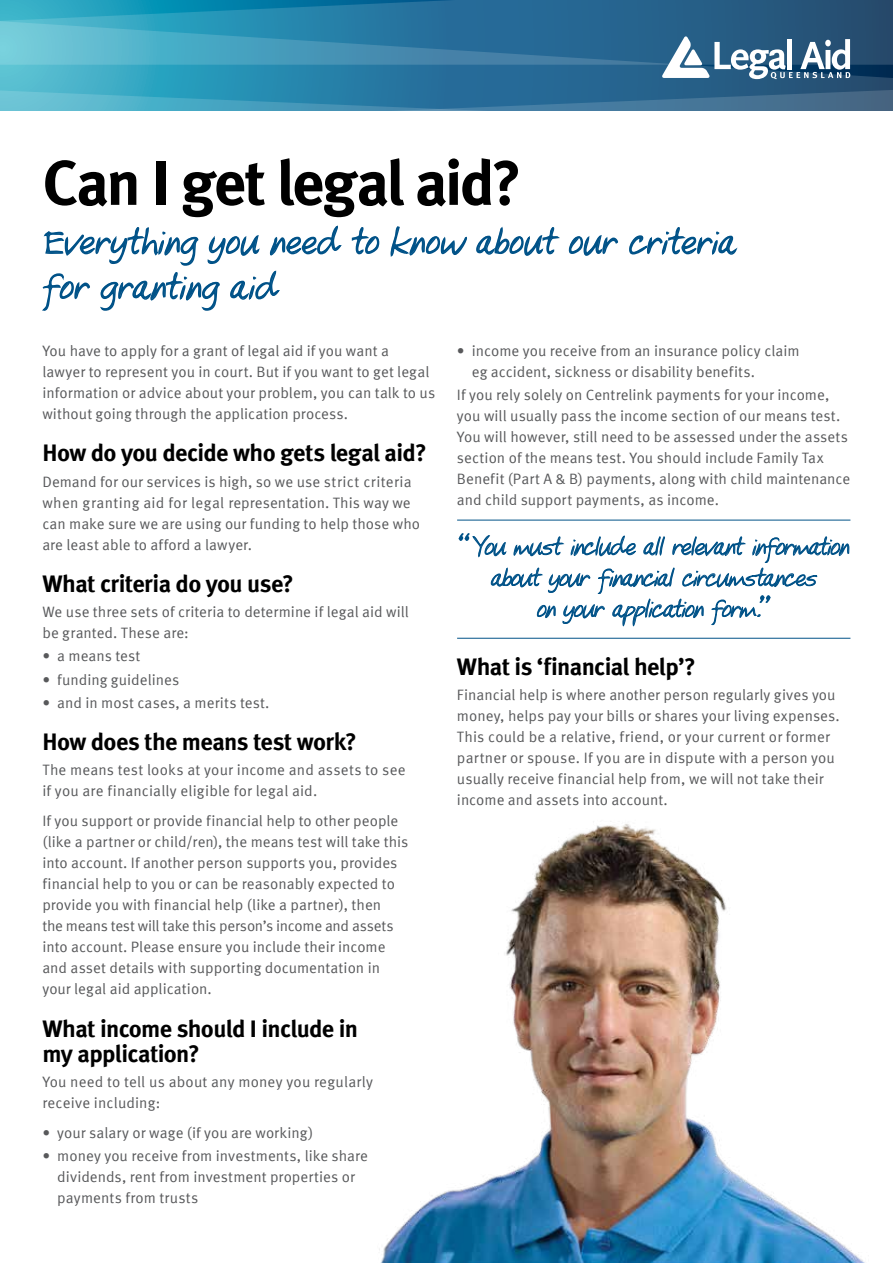
<style>
.page{position:relative;width:893px;height:1263px;background:#fff}
.page>*{position:absolute;margin:0;border:0;box-sizing:border-box;transform-origin:0 0}
.t1{font:700 63px "Meta Offc";letter-spacing:-.04em;color:#000}
.t2{font:37.5px/45px "Kyles Hand";letter-spacing:.015em;color:#005288}
.t3{font:25.65px "Kyles Hand";letter-spacing:-.04em;color:#005288}
.t4{font:700 24px/25.5px "Meta Offc";letter-spacing:-.03em;color:#000}
.t5{font:15px/21px "Meta Offc Norm";letter-spacing:.005em;color:#58595b}
</style>
<div class="page">
<img style="left:379px;top:821px;width:486px;height:442px">
<svg style="left:351px;top:227px;width:29px;height:28px"></svg>
<svg style="left:390px;top:226px;width:77px;height:31px"></svg>
<svg style="left:476px;top:226px;width:84px;height:30px"></svg>
<svg style="left:568px;top:235px;width:50px;height:21px"></svg>
<svg style="left:629px;top:227px;width:109px;height:28px"></svg>
<svg style="left:42px;top:225px;width:300px;height:86px"></svg>
<hr style="left:457px;top:520px;width:393px;height:1px;background:#005288">
<hr style="left:457px;top:638px;width:393px;height:1px;background:#005288">
<svg style="left:459px;top:533px;width:390px;height:94px"></svg>
<svg style="left:0;top:0;width:893px;height:111px;background:#3882a5"></svg>
<h1 class="t1" style="left:42px;top:145px;width:481px">Can I get legal aid?</h1>
<h2 class="t2" style="left:42px;top:220px;width:695px">Everything you need to know about our criteria for granting aid</h2>
<p class="t5" style="left:42px;top:340px;width:394px">You have to apply for a grant of legal aid if you want a lawyer to represent you in court. But if you want to get legal information or advice about your problem, you can talk to us without going through the application process.</p>
<h3 class="t4" style="left:42px;top:441px;width:386px">How do you decide who gets legal aid?</h3>
<p class="t5" style="left:42px;top:471px;width:379px">Demand for our services is high, so we use strict criteria when granting aid for legal representation. This way we can make sure we are using our funding to help those who are least able to afford a lawyer.</p>
<h3 class="t4" style="left:42px;top:572px;width:253px">What criteria do you use?</h3>
<p class="t5" style="left:42px;top:602px;width:368px">We use three sets of criteria to determine if legal aid will be granted. These are:</p>
<p class="t5" style="left:42px;top:646px;width:99px">• a means test</p>
<p class="t5" style="left:42px;top:669px;width:138px">• funding guidelines</p>
<p class="t5" style="left:42px;top:692px;width:229px">• and in most cases, a merits test.</p>
<h3 class="t4" style="left:42px;top:730px;width:316px">How does the means test work?</h3>
<p class="t5" style="left:42px;top:760px;width:365px">The means test looks at your income and assets to see if you are financially eligible for legal aid.</p>
<p class="t5" style="left:42px;top:811px;width:367px">If you support or provide financial help to other people (like a partner or child/ren), the means test will take this into account. If another person supports you, provides financial help to you or can be reasonably expected to provide you with financial help (like a partner), then<br>the means test will take this person’s income and assets into account. Please ensure you include their income and asset details with supporting documentation in your legal aid application.</p>
<h3 class="t4" style="left:42px;top:1016px;width:317px">What income should I include in my application?</h3>
<p class="t5" style="left:42px;top:1072px;width:332px">You need to tell us about any money you regularly receive including:</p>
<p class="t5" style="left:42px;top:1122px;width:272px">• your salary or wage (if you are working)</p>
<p class="t5" style="left:57px;top:1145px;width:312px;text-indent:-15px">• money you receive from investments, like share dividends, rent from investment properties or payments from trusts</p>
<p class="t5" style="left:472px;top:340px;width:329px;text-indent:-15px">• income you receive from an insurance policy claim eg accident, sickness or disability benefits.</p>
<p class="t5" style="left:457px;top:385px;width:395px">If you rely solely on Centrelink payments for your income, you will usually pass the income section of our means test.<br>You will however, still need to be assessed under the assets section of the means test. You should include Family Tax Benefit (Part A &amp; B) payments, along with child maintenance and child support payments, as income.</p>
<h3 class="t3" style="left:471px;top:529px;width:380px">You must include all relevant information</h3>
<h3 class="t3" style="left:491px;top:560px;width:327px">about your financial circumstances</h3>
<h3 class="t3" style="left:537px;top:591px;width:225px">on your application form.</h3>
<h3 class="t4" style="left:457px;top:654px;width:240px">What is ‘financial help’?</h3>
<p class="t5" style="left:457px;top:685px;width:384px">Financial help is where another person regularly gives you money, helps pay your bills or shares your living expenses.<br>This could be a relative, friend, or your current or former partner or spouse. If you are in dispute with a person you usually receive financial help from, we will not take their income and assets into account.</p>
</div>
